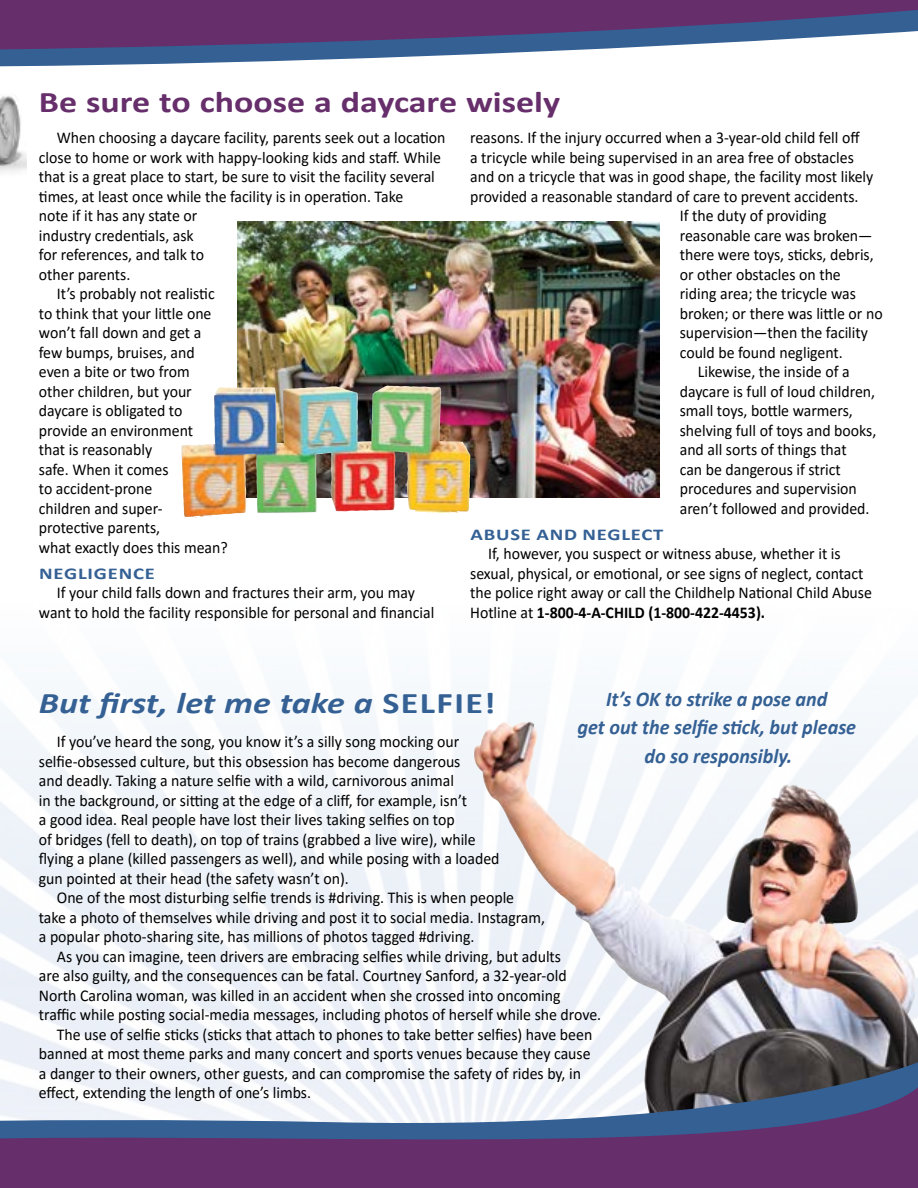
<style>
.page{position:relative;width:918px;height:1188px;background:#fff}
.page>*{position:absolute;margin:0;border:0;box-sizing:border-box;transform-origin:0 0}
.t1{font:700 30px "Calibri";color:#662e6b;scale:1.2 1}
.t2{font:italic 700 30px "Calibri";color:#346094;scale:1.2 1}
.t3{font:italic 700 21px/28.5px "Calibri";color:#346094;text-align:center;scale:.96 1}
.t4{font:16.5px/19.5px "Calibri";color:#000;scale:.96 1}
.t5{font:700 16.5px "Calibri";letter-spacing:.04em;color:#346094;scale:1.25 1}
.s1{font-weight:700}
.s2{font-style:normal}
</style>
<div class="page">
<img style="left:0;top:498px;width:900px;height:559px">
<img style="left:238px;top:221px;width:422px;height:277px">
<img style="left:472px;top:719px;width:446px;height:338px">
<svg style="left:0;top:0;width:918px;height:67px;fill:#662e6b"></svg>
<svg style="left:0;top:1057px;width:918px;height:131px"></svg>
<img style="left:181px;top:386px;width:206px;height:131px">
<img style="left:0;top:96px;width:27px;height:76px">
<h1 class="t1" style="left:39px;top:81px;width:436px">Be sure to choose a daycare wisely</h1>
<p class="t4" style="left:57px;top:127px;width:406px">When choosing a daycare facility, parents seek out a location</p>
<p class="t4" style="left:39px;top:147px;width:420px">close to home or work with happy-looking kids and staff. While</p>
<p class="t4" style="left:39px;top:166px;width:414px">that is a great place to start, be sure to visit the facility several</p>
<p class="t4" style="left:39px;top:186px;width:381px">times, at least once while the facility is in operation. Take</p>
<p class="t4" style="left:39px;top:205px;width:167px">note if it has any state or</p>
<p class="t4" style="left:39px;top:225px;width:163px">industry credentials, ask</p>
<p class="t4" style="left:39px;top:244px;width:174px">for references, and talk to</p>
<p class="t4" style="left:39px;top:264px;width:97px">other parents.</p>
<p class="t4" style="left:57px;top:283px;width:166px">It’s probably not realistic</p>
<p class="t4" style="left:39px;top:303px;width:181px">to think that your little one</p>
<p class="t4" style="left:39px;top:322px;width:171px">won’t fall down and get a</p>
<p class="t4" style="left:39px;top:342px;width:164px">few bumps, bruises, and</p>
<p class="t4" style="left:39px;top:361px;width:159px">even a bite or two from</p>
<p class="t4" style="left:39px;top:381px;width:161px">other children, but your</p>
<p class="t4" style="left:39px;top:400px;width:151px">daycare is obligated to</p>
<p class="t4" style="left:39px;top:420px;width:162px">provide an environment</p>
<p class="t4" style="left:39px;top:439px;width:120px">that is reasonably</p>
<p class="t4" style="left:39px;top:459px;width:137px">safe. When it comes</p>
<p class="t4" style="left:39px;top:478px;width:120px">to accident-prone</p>
<p class="t4" style="left:39px;top:498px;width:129px">children and super-</p>
<p class="t4" style="left:39px;top:517px;width:128px">protective parents,</p>
<p class="t4" style="left:39px;top:537px;width:198px">what exactly does this mean?</p>
<p class="t5" style="left:39px;top:562px;width:94px">NEGLIGENCE</p>
<p class="t4" style="left:39px;top:583px;width:414px;text-align:center">If your child falls down and fractures their arm, you may<br>want to hold the facility responsible for personal and financial</p>
<p class="t4" style="left:470px;top:127px;width:407px">reasons. If the injury occurred when a 3-year-old child fell off</p>
<p class="t4" style="left:470px;top:147px;width:401px">a tricycle while being supervised in an area free of obstacles</p>
<p class="t4" style="left:470px;top:166px;width:422px">and on a tricycle that was in good shape, the facility most likely</p>
<p class="t4" style="left:470px;top:186px;width:406px">provided a reasonable standard of care to prevent accidents.</p>
<p class="t4" style="left:680px;top:205px;width:155px">If the duty of providing</p>
<p class="t4" style="left:680px;top:225px;width:202px">reasonable care was broken—</p>
<p class="t4" style="left:680px;top:244px;width:204px">there were toys, sticks, debris,</p>
<p class="t4" style="left:680px;top:264px;width:169px">or other obstacles on the</p>
<p class="t4" style="left:680px;top:283px;width:185px">riding area; the tricycle was</p>
<p class="t4" style="left:680px;top:303px;width:213px">broken; or there was little or no</p>
<p class="t4" style="left:680px;top:322px;width:198px">supervision—then the facility</p>
<p class="t4" style="left:680px;top:342px;width:171px">could be found negligent.</p>
<p class="t4" style="left:698px;top:361px;width:160px">Likewise, the inside of a</p>
<p class="t4" style="left:680px;top:381px;width:205px">daycare is full of loud children,</p>
<p class="t4" style="left:680px;top:400px;width:182px">small toys, bottle warmers,</p>
<p class="t4" style="left:680px;top:420px;width:206px">shelving full of toys and books,</p>
<p class="t4" style="left:680px;top:439px;width:175px">and all sorts of things that</p>
<p class="t4" style="left:680px;top:459px;width:169px">can be dangerous if strict</p>
<p class="t4" style="left:680px;top:478px;width:186px">procedures and supervision</p>
<p class="t4" style="left:680px;top:498px;width:199px">aren’t followed and provided.</p>
<p class="t5" style="left:471px;top:523px;width:156px">ABUSE AND NEGLECT</p>
<p class="t4" style="left:470px;top:544px;width:420px;text-indent:18px">If, however, you suspect or witness abuse, whether it is sexual, physical, or emotional, or see signs of neglect, contact the police right away or call the Childhelp National Child Abuse Hotline at <span class="s1">1-800-4-A-CHILD (1-800-422-4453).</span></p>
<p class="t3" style="left:578px;top:684px;width:292px">It’s OK to strike a pose and<br>get out the selfie stick, but please do so responsibly.</p>
<h1 class="t2" style="left:39px;top:681px;width:382px">But first, let me take a <span class="s2">SELFIE!</span></h1>
<p class="t4" style="left:39px;top:731px;width:481px;text-indent:18px">If you’ve heard the song, you know it’s a silly song mocking our selfie-obsessed culture, but this obsession has become dangerous<br>and deadly. Taking a nature selfie with a wild, carnivorous animal<br>in the background, or sitting at the edge of a cliff, for example, isn’t<br>a good idea. Real people have lost their lives taking selfies on top<br>of bridges (fell to death), on top of trains (grabbed a live wire), while flying a plane (killed passengers as well), and while posing with a loaded gun pointed at their head (the safety wasn’t on).</p>
<p class="t4" style="left:39px;top:887px;width:529px;text-indent:18px">One of the most disturbing selfie trends is #driving. This is when people take a photo of themselves while driving and post it to social media. Instagram, a popular photo-sharing site, has millions of photos tagged #driving.</p>
<p class="t4" style="left:57px;top:946px;width:527px">As you can imagine, teen drivers are embracing selfies while driving, but adults</p>
<p class="t4" style="left:39px;top:965px;width:551px">are also guilty, and the consequences can be fatal. Courtney Sanford, a 32-year-old</p>
<p class="t4" style="left:39px;top:985px;width:545px">North Carolina woman, was killed in an accident when she crossed into oncoming</p>
<p class="t4" style="left:39px;top:1004px;width:587px">traffic while posting social-media messages, including photos of herself while she drove.</p>
<p class="t4" style="left:57px;top:1024px;width:559px">The use of selfie sticks (sticks that attach to phones to take better selfies) have been</p>
<p class="t4" style="left:39px;top:1043px;width:576px">banned at most theme parks and many concert and sports venues because they cause</p>
<p class="t4" style="left:39px;top:1063px;width:566px">a danger to their owners, other guests, and can compromise the safety of rides by, in</p>
<p class="t4" style="left:39px;top:1082px;width:285px">effect, extending the length of one’s limbs.</p>
</div>
